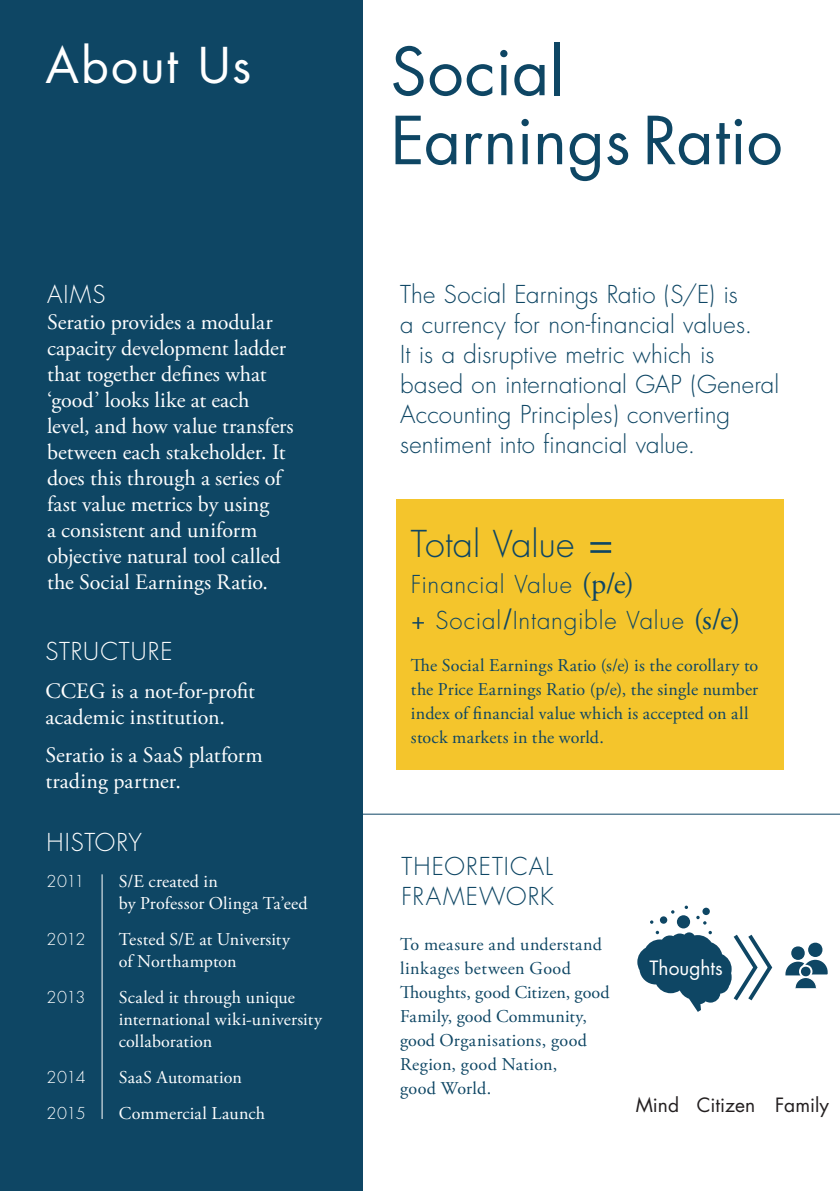
<style>
.page{position:relative;width:840px;height:1191px;background:#fff}
.page>*{position:absolute;margin:0;border:0;box-sizing:border-box;transform-origin:0 0}
.t1{font:64.4px/69px "Futura";color:#0e4664}
.t2{font:48px "Futura";letter-spacing:.04em;color:#fff}
.t3{font:300 36px "Futura";color:#0e4664}
.t4{font:300 24px/30px "Futura";letter-spacing:.01em;color:#0e4664}
.t5{font:300 24px/36px "Futura";letter-spacing:.03em;color:#0e4664}
.t6{font:300 24px "Futura";letter-spacing:.04em;color:#fff}
.t7{font:300 24px/30px "Futura";letter-spacing:.04em;color:#0e4664}
.t8{font:22px/26px "Adobe Garamond Pro";color:#fff}
.t9{font:19.2px "Futura";color:#231f20}
.t10{font:19.2px "Futura";color:#fff}
.t11{font:18px/24px "Adobe Garamond Pro";letter-spacing:.015em;color:#0e4664}
.t12{font:18px/22px "Adobe Garamond Pro";letter-spacing:.01em;color:#fff}
.t13{font:300 16px "Futura";letter-spacing:-.04em;color:#fff}
.s1{font-family:"Adobe Garamond Pro";font-weight:400;font-size:54px}
.s2{font-family:"Adobe Garamond Pro";font-weight:400;font-size:30px}
</style>
<div class="page">
<div style="left:396px;top:500px;width:387px;height:270px;background:#f4c52c"></div>
<div style="left:0;top:0;width:362px;height:1191px;background:#0e4664"></div>
<hr style="left:101px;top:874px;width:1px;height:245px;background:#fff">
<svg style="left:785px;top:942px;width:43px;height:47px"></svg>
<div style="left:676px;top:915px;width:13px;height:13px;background:#0e4664;border-radius:50%"></div>
<div style="left:659px;top:916px;width:8px;height:7px;background:#0e4664;border-radius:50%"></div>
<div style="left:702px;top:907px;width:7px;height:8px;background:#0e4664;border-radius:50%"></div>
<svg style="left:696px;top:915px;width:10px;height:9px"></svg>
<svg style="left:637px;top:930px;width:136px;height:82px"></svg>
<hr style="left:344px;top:814px;width:495px;height:1px;background:#0e4664">
<p class="t2" style="left:45px;top:34px;width:207px">About Us</p>
<p class="t1" style="left:390px;top:38px;width:393px">Social<br>Earnings Ratio</p>
<p class="t6" style="left:47px;top:279px;width:60px">AIMS</p>
<p class="t8" style="left:47px;top:310px;width:248px">Seratio provides a modular capacity development ladder that together defines what ‘good’ looks like at each level, and how value transfers between each stakeholder. It does this through a series of fast value metrics by using<br>a consistent and uniform objective natural tool called the Social Earnings Ratio.</p>
<p class="t6" style="left:45px;top:637px;width:128px">STRUCTURE</p>
<p class="t8" style="left:45px;top:679px;width:211px">CCEG is a not-for-profit academic institution.</p>
<p class="t8" style="left:45px;top:743px;width:219px">Seratio is a SaaS platform trading partner.</p>
<p class="t6" style="left:47px;top:827px;width:97px">HISTORY</p>
<p class="t13" style="left:47px;top:871px;width:39px">2011</p>
<p class="t12" style="left:119px;top:870px;width:190px">S/E created in<br>by Professor Olinga Ta’eed</p>
<p class="t13" style="left:47px;top:929px;width:40px">2012</p>
<p class="t12" style="left:119px;top:928px;width:173px">Tested S/E at University of Northampton</p>
<p class="t13" style="left:47px;top:987px;width:40px">2013</p>
<p class="t12" style="left:119px;top:986px;width:204px">Scaled it through unique international wiki-university collaboration</p>
<p class="t13" style="left:47px;top:1067px;width:41px">2014</p>
<p class="t12" style="left:119px;top:1066px;width:125px">SaaS Automation</p>
<p class="t13" style="left:47px;top:1103px;width:40px">2015</p>
<p class="t12" style="left:119px;top:1102px;width:148px">Commercial Launch</p>
<p class="t4" style="left:400px;top:280px;width:380px">The Social Earnings Ratio (S/E) is<br>a currency for non-financial values.<br>It is a disruptive metric which is based on international GAP (General Accounting Principles) converting sentiment into financial value.</p>
<p class="t3" style="left:410px;top:521px;width:205px">Total Value <span class="s1">=</span></p>
<p class="t5" style="left:410px;top:566px;width:331px">Financial Value <span class="s2">(p/e)<br>+</span> Social<span class="s2">/</span>Intangible Value <span class="s2">(s/e)</span></p>
<p class="t11" style="left:411px;top:654px;width:348px">The Social Earnings Ratio (s/e) is the corollary to the Price Earnings Ratio (p/e), the single number index of financial value which is accepted on all stock markets in the world.</p>
<p class="t7" style="left:401px;top:852px;width:154px">THEORETICAL<br>FRAMEWORK</p>
<p class="t11" style="left:400px;top:932px;width:211px">To measure and understand linkages between Good<br>Thoughts, good Citizen, good<br>Family, good Community, good Organisations, good<br>Region, good Nation,<br>good World.</p>
<p class="t10" style="left:649px;top:955px;width:75px">Thoughts</p>
<p class="t9" style="left:635px;top:1093px;width:45px">Mind</p>
<p class="t9" style="left:696px;top:1093px;width:134px">Citizen Family</p>
</div>
